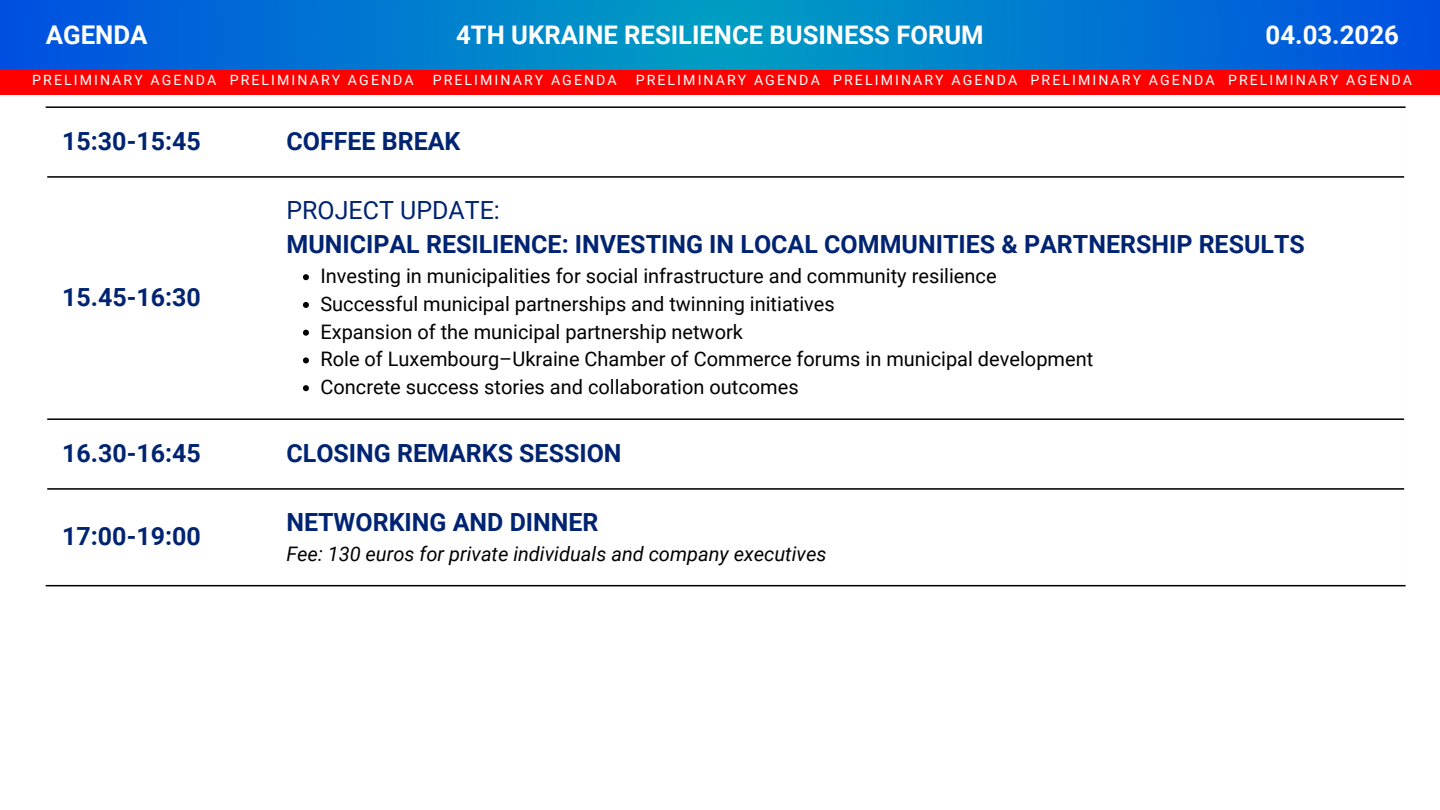
<style>
.page{position:relative;width:1440px;height:810px;background:#fff}
.page>*{position:absolute;margin:0;border:0;box-sizing:border-box;transform-origin:0 0}
.t1{font:700 25.8px "Roboto";color:#fff}
.t2{font:700 25.6px "Roboto";color:#fff}
.t3{font:700 25px/34.5px "Roboto";color:#002472}
.t4{font:20px "Roboto";color:#000}
.t5{font:italic 20px "Roboto";color:#000}
.t6{font:14.1px "Roboto";letter-spacing:.15em;color:#fff}
.s1{font-weight:400}
</style>
<div class="page">
<svg style="left:303px;top:274px;width:6px;height:6px"></svg>
<svg style="left:303px;top:302px;width:6px;height:6px"></svg>
<svg style="left:303px;top:330px;width:6px;height:6px"></svg>
<svg style="left:303px;top:357px;width:6px;height:6px"></svg>
<svg style="left:303px;top:385px;width:6px;height:6px"></svg>
<hr style="left:46px;top:106px;width:1360px;height:2px;background:#000">
<hr style="left:47px;top:176px;width:1357px;height:2px;background:#000">
<hr style="left:47px;top:418px;width:1357px;height:2px;background:#000">
<hr style="left:47px;top:488px;width:1357px;height:2px;background:#000">
<hr style="left:46px;top:585px;width:1360px;height:1px;background:#000">
<svg style="left:0;top:0;width:1440px;height:70px;background:#0076d1"></svg>
<div style="left:0;top:70px;width:1440px;height:24px;background:#f00"></div>
<h4 class="t1" style="left:46px;top:20px;width:103px">AGENDA</h4>
<h4 class="t1" style="left:1266px;top:20px;width:135px">04.03.2026</h4>
<h4 class="t6" style="left:32px;top:72px;width:383px">PRELIMINARY AGENDA PRELIMINARY AGENDA</h4>
<h4 class="t6" style="left:433px;top:72px;width:186px">PRELIMINARY AGENDA</h4>
<h4 class="t6" style="left:636px;top:72px;width:778px">PRELIMINARY AGENDA PRELIMINARY AGENDA PRELIMINARY AGENDA PRELIMINARY AGENDA</h4>
<h4 class="t2" style="left:456px;top:21px;width:529px">4TH UKRAINE RESILIENCE BUSINESS FORUM</h4>
<h1 class="t3" style="left:62px;top:124px;width:140px">15:30-15:45</h1>
<h1 class="t3" style="left:286px;top:124px;width:175px">COFFEE BREAK</h1>
<h1 class="t3" style="left:62px;top:280px;width:140px">15.45-16:30</h1>
<p class="t3" style="left:286px;top:193px;width:1020px"><span class="s1">PROJECT UPDATE:<br></span>MUNICIPAL RESILIENCE: INVESTING IN LOCAL COMMUNITIES &amp; PARTNERSHIP RESULTS</p>
<h3 class="t4" style="left:320px;top:265px;width:678px">Investing in municipalities for social infrastructure and community resilience</h3>
<h1 class="t4" style="left:320px;top:292px;width:516px">Successful municipal partnerships and twinning initiatives</h1>
<h3 class="t4" style="left:320px;top:320px;width:424px">Expansion of the municipal partnership network</h3>
<h2 class="t4" style="left:320px;top:348px;width:774px">Role of Luxembourg–Ukraine Chamber of Commerce forums in municipal development</h2>
<h3 class="t4" style="left:320px;top:376px;width:480px">Concrete success stories and collaboration outcomes</h3>
<h1 class="t3" style="left:62px;top:436px;width:140px">16.30-16:45</h1>
<h3 class="t3" style="left:286px;top:436px;width:337px">CLOSING REMARKS SESSION</h3>
<h4 class="t3" style="left:62px;top:519px;width:140px">17:00-19:00</h4>
<h4 class="t3" style="left:286px;top:505px;width:314px">NETWORKING AND DINNER</h4>
<h4 class="t5" style="left:286px;top:542px;width:542px">Fee: 130 euros for private individuals and company executives</h4>
</div>
